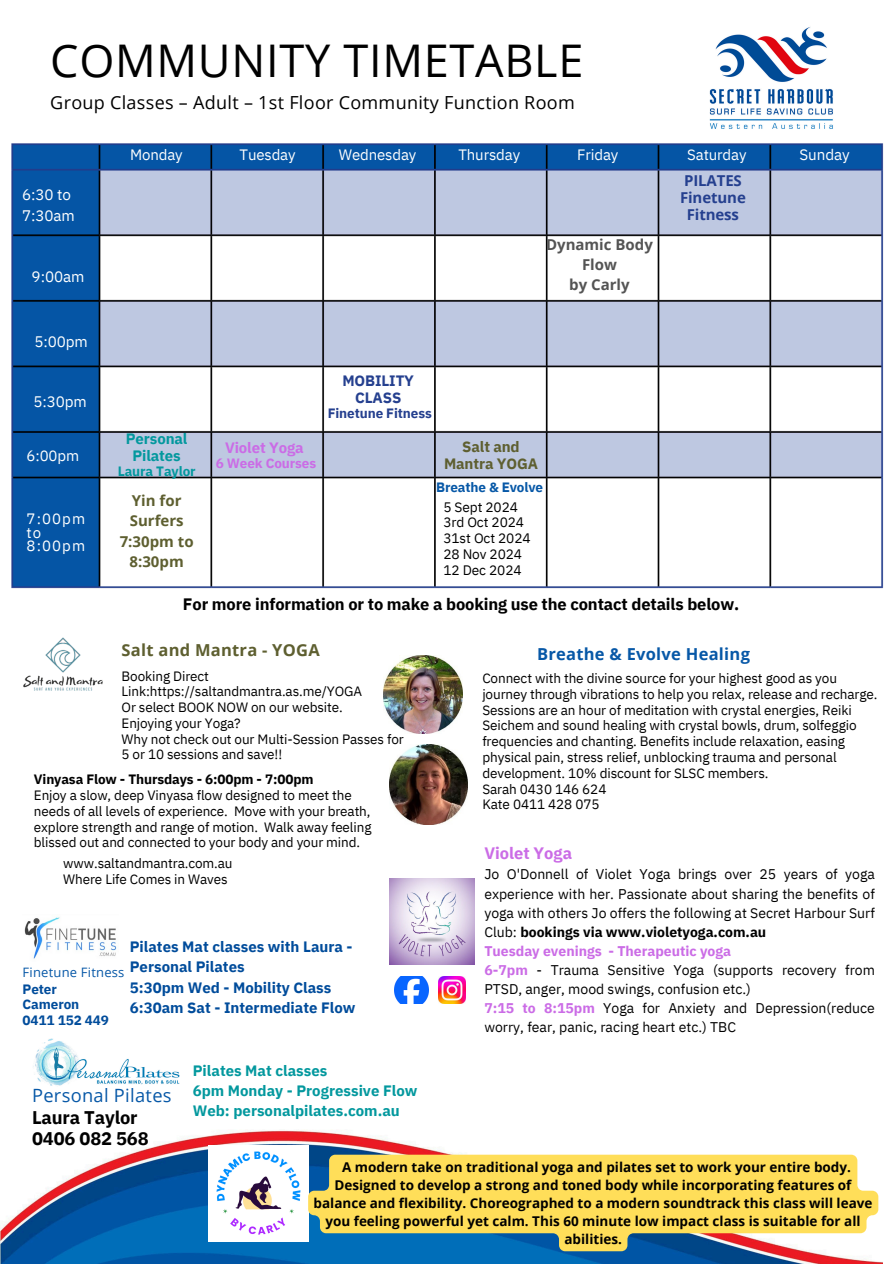
<style>
.page{position:relative;width:894px;height:1264px;background:#fff}
.page>*{position:absolute;margin:0;border:0;box-sizing:border-box;transform-origin:0 0}
.t1{font:45px "Open Sans";letter-spacing:.015em;color:#000}
.t2{font:700 18.3px/20.9px "IBM Plex Sans";letter-spacing:-.01em;color:#000}
.t3{font:18.3px "Open Sans";letter-spacing:.015em;color:#0758a7}
.t4{font:18px "Open Sans";letter-spacing:.015em;color:#000}
.t5{font:700 16.5px "IBM Plex Sans";letter-spacing:-.01em;color:#000}
.t6{font:700 16.5px "Open Sans";letter-spacing:.015em;color:#0758a7}
.t7{font:700 16.5px "Open Sans";letter-spacing:.015em;color:#5e5f30}
.t8{font:700 16.5px "IBM Plex Sans";color:#cb6ce6}
.t9{font:15.3px/20.5px "IBM Plex Sans";letter-spacing:-.01em;color:#fff}
.t10{font:700 15px/20.2px "IBM Plex Sans";color:#004c9b}
.t11{font:700 15px/20.2px "IBM Plex Sans";color:#03989e}
.t12{font:15px "IBM Plex Sans";letter-spacing:-.01em;color:#fff}
.t13{font:700 15px/20.2px "Open Sans";color:#5e5f30;text-align:center}
.t14{font:700 15px/16.8px "Open Sans";letter-spacing:-.01em;color:#25408f;text-align:center}
.t15{font:700 15px/20.2px "Open Sans";color:#545454;text-align:center}
.t16{font:700 15px/16.8px "IBM Plex Sans";letter-spacing:-.01em;color:#5e5f30;text-align:center}
.t17{font:15px/13.5px "IBM Plex Sans";letter-spacing:.07em;color:#fff}
.t18{font:700 15px/16.8px "IBM Plex Sans";letter-spacing:-.01em;color:#25408f;text-align:center}
.t19{font:700 15px "IBM Plex Sans";letter-spacing:-.01em;color:#cb6ce6}
.t20{font:13.95px/19.2px "IBM Plex Sans";color:#000}
.t21{font:13.65px "IBM Plex Sans";letter-spacing:-.01em;color:#000}
.t22{font:13.5px/15.8px "IBM Plex Sans";letter-spacing:-.01em;color:#000}
.t23{font:700 13.5px/18px "Open Sans";color:#000;text-align:center}
.t24{font:700 13.5px "IBM Plex Sans";letter-spacing:-.01em;color:#000}
.t25{font:700 13.5px/15.8px "IBM Plex Sans";letter-spacing:-.01em;color:#004c9b}
.t26{font:700 13.5px "IBM Plex Sans";letter-spacing:-.01em;color:#25408f}
.t27{font:700 13.5px "IBM Plex Sans";letter-spacing:-.01em;color:#0758a7}
.t28{font:700 13.5px "IBM Plex Sans";letter-spacing:-.01em;color:#cb6ce6}
.t29{font:700 13.5px "IBM Plex Sans";letter-spacing:-.01em;color:#03989e}
.t30{font:13.05px "Open Sans";letter-spacing:.015em;color:#0758a7}
.s1{font-weight:700}
.s2{font-weight:700;color:#cb6ce6}
</style>
<div class="page">
<img style="left:0;top:1130px;width:882px;height:133px">
<img style="left:384px;top:655px;width:78px;height:79px">
<img style="left:389px;top:744px;width:78px;height:80px">
<img style="left:23px;top:637px;width:80px;height:54px">
<img style="left:709px;top:27px;width:123px;height:102px">
<img style="left:389px;top:878px;width:85px;height:86px">
<img style="left:394px;top:976px;width:34px;height:27px">
<img style="left:438px;top:976px;width:27px;height:27px">
<img style="left:33px;top:1038px;width:147px;height:48px">
<img style="left:24px;top:917px;width:93px;height:42px">
<img style="left:208px;top:1145px;width:100px;height:96px">
<svg style="left:308px;top:1154px;width:570px;height:97px;background:#ddcd6d"></svg>
<img style="left:11px;top:143px;width:873px;height:446px">
<h6 class="t1" style="left:50px;top:29px;width:534px">COMMUNITY TIMETABLE</h6>
<h6 class="t4" style="left:50px;top:90px;width:526px">Group Classes – Adult – 1st Floor Community Function Room</h6>
<p class="t9" style="left:22px;top:184px;width:54px">6:30 to<br>7:30am</p>
<p class="t9" style="left:32px;top:265px;width:54px">9:00am</p>
<p class="t9" style="left:34px;top:330px;width:55px">5:00pm</p>
<p class="t9" style="left:33px;top:391px;width:55px">5:30pm</p>
<p class="t12" style="left:27px;top:446px;width:54px">6:00pm</p>
<p class="t17" style="left:27px;top:512px;width:60px">7:00pm to<br>8:00pm</p>
<p class="t12" style="left:130px;top:144px;width:54px">Monday</p>
<p class="t12" style="left:239px;top:144px;width:58px">Tuesday</p>
<p class="t12" style="left:339px;top:144px;width:79px">Wednesday</p>
<h5 class="t12" style="left:458px;top:144px;width:63px">Thursday</h5>
<p class="t12" style="left:577px;top:144px;width:43px">Friday</p>
<p class="t12" style="left:687px;top:144px;width:61px">Saturday</p>
<p class="t9" style="left:799px;top:144px;width:52px">Sunday</p>
<p class="t15" style="left:546px;top:234px;width:108px">Dynamic Body<br>Flow<br>by Carly</p>
<h2 class="t14" style="left:680px;top:172px;width:67px">PILATES<br>Finetune<br>Fitness</h2>
<h3 class="t11" style="left:126px;top:430px;width:63px;line-height:16.8px;text-align:center">Personal<br>Pilates</h3>
<h3 class="t29" style="left:118px;top:462px;width:79px">Laura Taylor</h3>
<p class="t13" style="left:120px;top:490px;width:75px">Yin for<br>Surfers<br>7:30pm to<br>8:30pm</p>
<h4 class="t19" style="left:225px;top:438px;width:80px">Violet Yoga</h4>
<h4 class="t28" style="left:216px;top:454px;width:102px">6 Week Courses</h4>
<p class="t18" style="left:342px;top:372px;width:73px">MOBILITY<br>CLASS</p>
<p class="t26" style="left:328px;top:404px;width:105px">Finetune Fitness</p>
<p class="t16" style="left:444px;top:438px;width:95px">Salt and<br>Mantra YOGA</p>
<p class="t27" style="left:436px;top:477px;width:109px">Breathe &amp; Evolve</p>
<p class="t21" style="left:443px;top:497px;width:76px">5 Sept 2024</p>
<h6 class="t21" style="left:443px;top:513px;width:82px">3rd Oct 2024</h6>
<h4 class="t21" style="left:443px;top:529px;width:89px">31st Oct 2024</h4>
<p class="t21" style="left:443px;top:545px;width:80px">28 Nov 2024</p>
<p class="t21" style="left:443px;top:560px;width:80px">12 Dec 2024</p>
<h5 class="t5" style="left:183px;top:593px;width:557px">For more information or to make a booking use the contact details below.</h5>
<h4 class="t7" style="left:121px;top:638px;width:200px">Salt and Mantra - YOGA</h4>
<h5 class="t6" style="left:537px;top:642px;width:214px">Breathe &amp; Evolve Healing</h5>
<h6 class="t22" style="left:121px;top:667px;width:242px">Booking Direct<br>Link:https://saltandmantra.as.me/YOGA</h6>
<p class="t22" style="left:121px;top:699px;width:223px">Or select BOOK NOW on our website.</p>
<p class="t22" style="left:121px;top:715px;width:121px">Enjoying your Yoga?</p>
<p class="t22" style="left:121px;top:730px;width:283px">Why not check out our Multi-Session Passes for<br>5 or 10 sessions and save!!</p>
<h6 class="t24" style="left:34px;top:770px;width:281px">Vinyasa Flow - Thursdays - 6:00pm - 7:00pm</h6>
<h4 class="t22" style="left:34px;top:787px;width:339px">Enjoy a slow, deep Vinyasa flow designed to meet the needs of all levels of experience. Move with your breath, explore strength and range of motion. Walk away feeling blissed out and connected to your body and your mind.</h4>
<p class="t22" style="left:63px;top:855px;width:171px">www.saltandmantra.com.au</p>
<p class="t22" style="left:63px;top:870px;width:166px">Where Life Comes in Waves</p>
<p class="t10" style="left:130px;top:936px;width:227px">Pilates Mat classes with Laura -<br>Personal Pilates<br>5:30pm Wed - Mobility Class<br>6:30am Sat - Intermediate Flow</p>
<h4 class="t30" style="left:23px;top:963px;width:103px">Finetune Fitness</h4>
<h4 class="t25" style="left:23px;top:980px;width:88px">Peter<br>Cameron<br>0411 152 449</h4>
<h5 class="t3" style="left:32px;top:1082px;width:141px">Personal Pilates</h5>
<h5 class="t2" style="left:32px;top:1106px;width:118px">Laura Taylor<br>0406 082 568</h5>
<h2 class="t11" style="left:193px;top:1060px;width:226px">Pilates Mat classes<br>6pm Monday - Progressive Flow<br>Web: personalpilates.com.au</h2>
<h5 class="t22" style="left:482px;top:670px;width:396px">Connect with the divine source for your highest good as you journey through vibrations to help you relax, release and recharge.<br>Sessions are an hour of meditation with crystal energies, Reiki Seichem and sound healing with crystal bowls, drum, solfeggio frequencies and chanting. Benefits include relaxation, easing physical pain, stress relief, unblocking trauma and personal development. 10% discount for SLSC members.</h5>
<h5 class="t22" style="left:482px;top:780px;width:126px">Sarah 0430 146 624</h5>
<h5 class="t22" style="left:482px;top:796px;width:119px">Kate 0411 428 075</h5>
<h5 class="t8" style="left:484px;top:842px;width:89px">Violet Yoga</h5>
<h5 class="t20" style="left:484px;top:864px;width:392px">Jo O'Donnell of Violet Yoga brings over 25 years of yoga experience with her. Passionate about sharing the benefits of yoga with others Jo offers the following at Secret Harbour Surf Club: <span class="s1">bookings via www.violetyoga.com.au<br></span><span class="s2">Tuesday evenings - Therapeutic yoga<br>6-7pm</span> - Trauma Sensitive Yoga (supports recovery from PTSD, anger, mood swings, confusion etc.)<br><span class="s2">7:15 to 8:15pm</span> Yoga for Anxiety and Depression(reduce worry, fear, panic, racing heart etc.) TBC</h5>
<h2 class="t23" style="left:313px;top:1157px;width:560px">A modern take on traditional yoga and pilates set to work your entire body.<br>Designed to develop a strong and toned body while incorporating features of balance and flexibility. Choreographed to a modern soundtrack this class will leave you feeling powerful yet calm. This 60 minute low impact class is suitable for all abilities.</h2>
</div>
